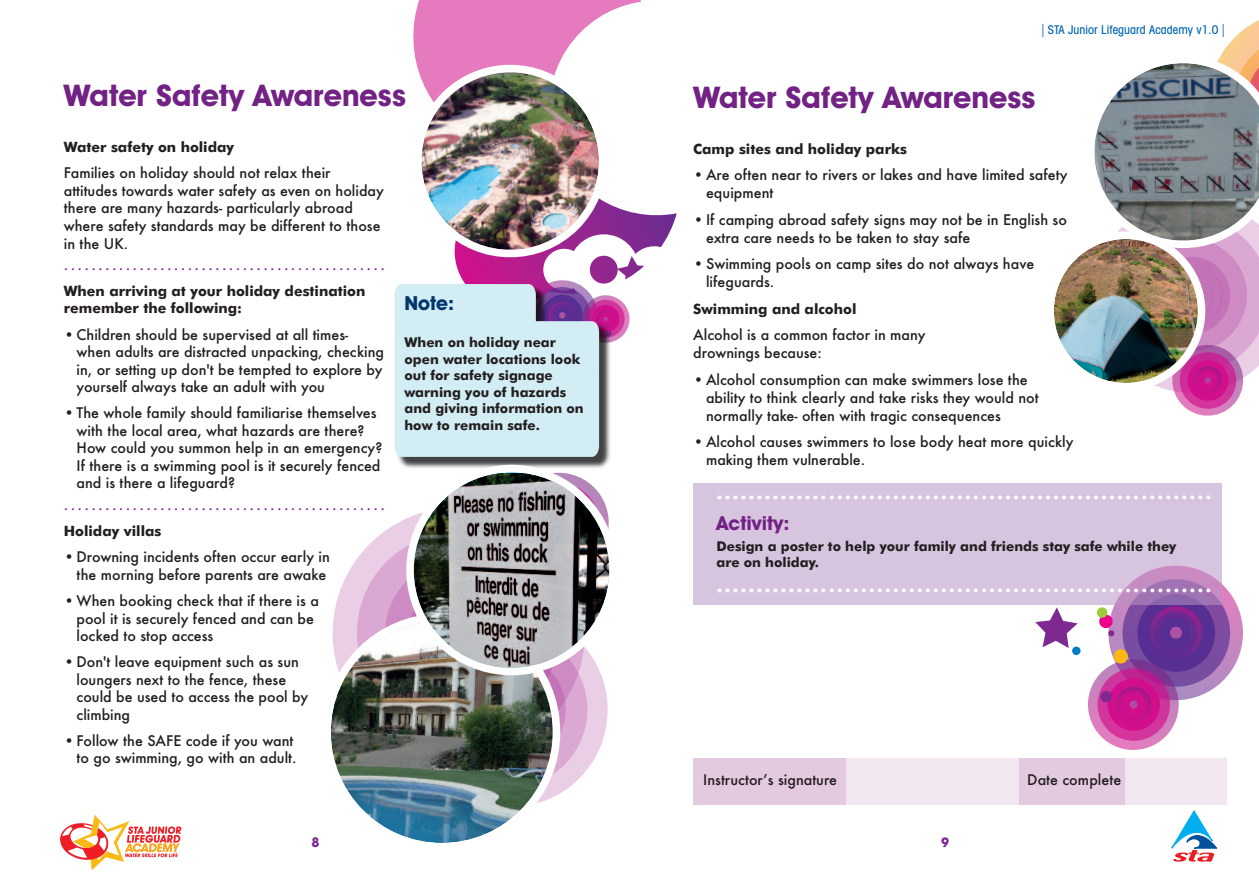
<style>
.page{position:relative;width:1259px;height:893px;background:#fff}
.page>*{position:absolute;margin:0;border:0;box-sizing:border-box;transform-origin:0 0}
.t1{font:700 30px "Avant Garde IT Cby BT";color:#722284}
.t2{font:700 19.5px "Futura BT";color:#fff}
.t3{font:700 19.5px "Avant Garde IT Cby BT";color:#722284}
.t4{font:700 19.5px "Avant Garde IT Cby BT";color:#00376b}
.t5{font:500 15px "Futura";color:#7d2991}
.t6{font:500 14.25px/17.5px "Futura";color:#231f20}
.t7{font:700 14.25px/17.5px "Futura BT";color:#231f20}
.t8{font:700 13.5px/16.5px "Futura BT";color:#231f20}
.t9{font:700 13.5px "Avant Garde IT Cby BT";color:#7d2991}
.t10{font:500 condensed 12px "Avant Garde IT Cby BT";letter-spacing:.005em;color:#0166b3}
.s1{font-size:18px;color:#6990ca}
</style>
<div class="page">
<svg style="left:334px;top:560px;width:22px;height:53px"></svg>
<img style="left:330px;top:613px;width:230px;height:230px">
<div style="left:413px;top:0;width:126px;height:55px;background:#e67abf"></div>
<svg style="left:539px;top:0;width:102px;height:55px;fill:#e67dc0"></svg>
<img style="left:398px;top:457px;width:212px;height:8px">
<img style="left:394px;top:55px;width:283px;height:402px">
<img style="left:356px;top:465px;width:254px;height:323px">
<svg style="left:60px;top:815px;width:121px;height:55px"></svg>
<svg style="left:1035px;top:557px;width:208px;height:193px"></svg>
<div style="left:693px;top:758px;width:533px;height:46px;background:#e3cae1"></div>
<div style="left:846px;top:758px;width:172px;height:46px;background:#f2e7f1"></div>
<div style="left:1125px;top:758px;width:103px;height:46px;background:#f2e7f1"></div>
<div style="left:693px;top:483px;width:528px;height:122px;background:#d7c4df"></div>
<img style="left:1054px;top:20px;width:205px;height:396px">
<svg style="left:1171px;top:811px;width:45px;height:51px"></svg>
<h1 class="t1" style="left:64px;top:85px;width:344px">Water Safety Awareness</h1>
<p class="t7" style="left:64px;top:140px;width:172px">Water safety on holiday</p>
<p class="t6" style="left:64px;top:165px;width:322px">Families on holiday should not relax their attitudes towards water safety as even on holiday there are many hazards- particularly abroad where safety standards may be different to those in the UK.</p>
<p class="t5" style="left:64px;top:256px;width:323px">...............................................</p>
<p class="t7" style="left:64px;top:283px;width:303px">When arriving at your holiday destination remember the following:</p>
<p class="t6" style="left:77px;top:326px;width:309px;text-indent:-13px">•Children should be supervised at all times&shy;when adults are distracted unpacking, checking in, or setting up don't be tempted to explore by yourself always take an adult with you</p>
<p class="t6" style="left:77px;top:405px;width:307px;text-indent:-13px">•The whole family should familiarise themselves with the local area, what hazards are there?<br>How could you summon help in an emergency?<br>If there is a swimming pool is it securely fenced and is there a lifeguard?</p>
<p class="t5" style="left:64px;top:496px;width:323px">...............................................</p>
<p class="t7" style="left:64px;top:524px;width:99px">Holiday villas</p>
<p class="t6" style="left:64px;top:549px;width:267px;text-align:right">•Drowning incidents often occur early in the morning before parents are awake</p>
<p class="t6" style="left:77px;top:592px;width:244px;text-indent:-13px">•When booking check that if there is a pool it is securely fenced and can be locked to stop access</p>
<p class="t6" style="left:77px;top:653px;width:233px;text-indent:-13px">•Don't leave equipment such as sun loungers next to the fence, these could be used to access the pool by climbing</p>
<p class="t6" style="left:64px;top:732px;width:234px;text-align:right">•Follow the SAFE code if you want to go swimming, go with an adult.</p>
<h2 class="t4" style="left:404px;top:296px;width:51px">Note:</h2>
<p class="t8" style="left:404px;top:335px;width:181px">When on holiday near open water locations look out for safety signage warning you of hazards and giving information on how to remain safe.</p>
<p class="t9" style="left:311px;top:838px;width:10px">8</p>
<p class="t10" style="left:1041px;top:26px;width:185px"><span class="s1">I</span> STA Junior Lifeguard Academy v1.0 <span class="s1">I</span></p>
<h1 class="t1" style="left:693px;top:87px;width:344px">Water Safety Awareness</h1>
<p class="t7" style="left:693px;top:141px;width:215px">Camp sites and holiday parks</p>
<p class="t6" style="left:706px;top:166px;width:363px;line-height:18px;text-indent:-13px">•Are often near to rivers or lakes and have limited safety equipment</p>
<p class="t6" style="left:706px;top:211px;width:362px;line-height:18px;text-indent:-13px">•If camping abroad safety signs may not be in English so extra care needs to be taken to stay safe</p>
<p class="t6" style="left:706px;top:255px;width:330px;line-height:18px;text-indent:-13px">•Swimming pools on camp sites do not always have lifeguards.</p>
<p class="t7" style="left:693px;top:301px;width:165px">Swimming and alcohol</p>
<p class="t6" style="left:693px;top:326px;width:234px;line-height:18px">Alcohol is a common factor in many drownings because:</p>
<p class="t6" style="left:706px;top:371px;width:334px;line-height:18px;text-indent:-13px">•Alcohol consumption can make swimmers lose the ability to think clearly and take risks they would not normally take- often with tragic consequences</p>
<p class="t6" style="left:706px;top:433px;width:369px;line-height:18px;text-indent:-13px">•Alcohol causes swimmers to lose body heat more quickly making them vulnerable.</p>
<h2 class="t2" style="left:716px;top:485px;width:496px">..............................................................</h2>
<h2 class="t3" style="left:716px;top:516px;width:75px">Activity:</h2>
<p class="t8" style="left:716px;top:539px;width:461px">Design a poster to help your family and friends stay safe while they are on holiday.</p>
<h2 class="t2" style="left:716px;top:577px;width:496px">..............................................................</h2>
<p class="t6" style="left:703px;top:771px;width:135px">Instructor’s signature</p>
<p class="t6" style="left:1027px;top:771px;width:95px">Date complete</p>
<p class="t9" style="left:941px;top:838px;width:10px">9</p>
</div>
